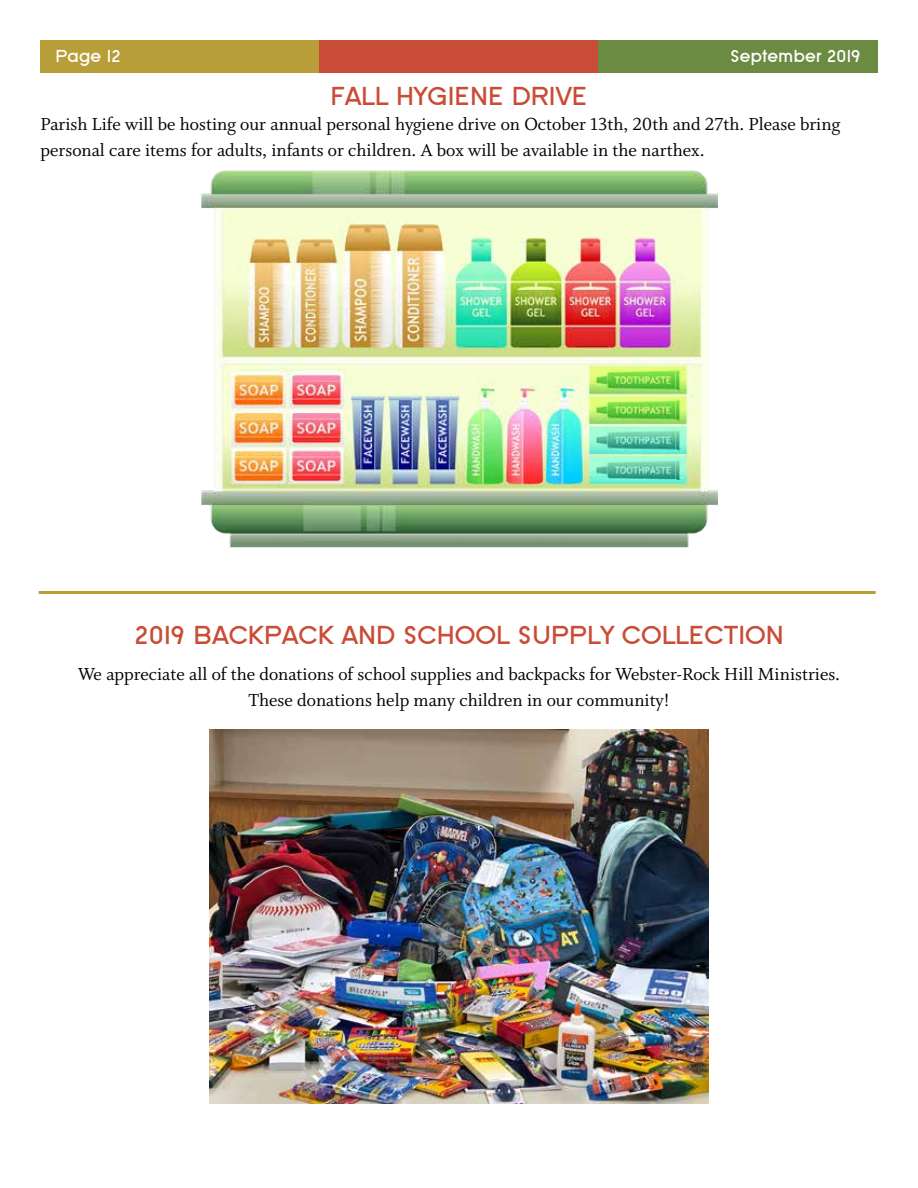
<style>
.page{position:relative;width:918px;height:1188px;background:#fff}
.page>*{position:absolute;margin:0;border:0;box-sizing:border-box;transform-origin:0 0}
.t1{font:700 27px "SF Old Republic";color:#c94d36}
.t2{font:19.5px/25.5px "Whitman";color:#000}
.t3{font:700 18px "SF Old Republic";color:#fff}
</style>
<div class="page">
<div style="left:40px;top:40px;width:280px;height:33px;background:#b89e38"></div>
<div style="left:319px;top:40px;width:279px;height:33px;background:#c94d36"></div>
<div style="left:598px;top:40px;width:280px;height:33px;background:#6b8a42"></div>
<img style="left:201px;top:170px;width:517px;height:378px">
<hr style="left:39px;top:591px;width:837px;height:3px;background:#b89e38">
<img style="left:209px;top:729px;width:500px;height:375px">
<p class="t3" style="left:55px;top:46px;width:67px">Page 12</p>
<p class="t3" style="left:730px;top:46px;width:132px">September 2019</p>
<h1 class="t1" style="left:330px;top:81px;width:259px">FALL HYGIENE DRIVE</h1>
<p class="t2" style="left:40px;top:112px;width:801px">Parish Life will be hosting our annual personal hygiene drive on October 13th, 20th and 27th. Please bring personal care items for adults, infants or children. A box will be available in the narthex.</p>
<h1 class="t1" style="left:134px;top:621px;width:651px">2019 BACKPACK AND SCHOOL SUPPLY COLLECTION</h1>
<p class="t2" style="left:78px;top:662px;width:763px;text-align:center">We appreciate all of the donations of school supplies and backpacks for Webster-Rock Hill Ministries.<br>These donations help many children in our community!</p>
</div>
